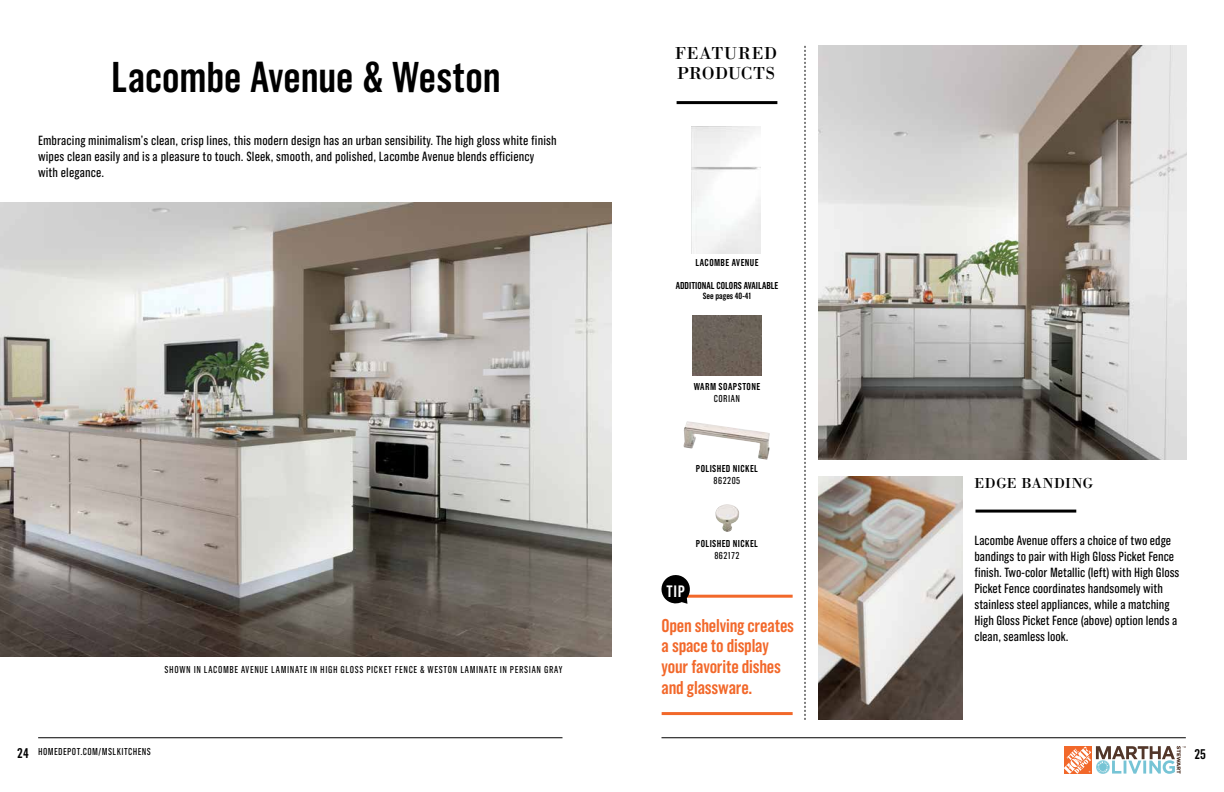
<style>
.page{position:relative;width:1224px;height:792px;background:#fff}
.page>*{position:absolute;margin:0;border:0;box-sizing:border-box;transform-origin:0 0}
.t1{font:600 43px "Grotzec Head Condensed";color:#000}
.t2{font:600 18.5px/20.8px "Grotzec Head Condensed";letter-spacing:-.01em;color:#f2682a}
.t3{font:18px/20px "Bodoni BT";letter-spacing:.02em;color:#000}
.t4{font:600 16.5px "Grotzec Head Condensed";color:#fff}
.t5{font:15px "Bodoni BT";letter-spacing:.025em;color:#000}
.t6{font:600 14px "Grotzec Head Condensed";color:#000}
.t7{font:13.2px/16px "Grotzec Head Condensed";color:#000}
.t8{font:10px "Grotzec Head Condensed";letter-spacing:.055em;color:#000}
.t9{font:600 10px "Grotzec Head Condensed";letter-spacing:.035em;color:#000}
.t10{font:600 10px "Grotzec Head Condensed";color:#000}
.t11{font:600 9px "Grotzec Head Condensed";color:#000}
</style>
<div class="page">
<hr style="left:661px;top:738px;width:525px;height:1px;background:#000">
<hr style="left:38px;top:738px;width:524px;height:1px;background:#000">
<svg style="left:1064px;top:746px;width:122px;height:28px"></svg>
<img style="left:818px;top:45px;width:368px;height:414px">
<img style="left:0;top:202px;width:612px;height:455px">
<svg style="left:805px;top:46px;width:1px;height:674px"></svg>
<img style="left:693px;top:316px;width:68px;height:60px">
<img style="left:683px;top:421px;width:87px;height:39px">
<img style="left:716px;top:504px;width:23px;height:28px">
<hr style="left:976px;top:510px;width:100px;height:3px;background:#000">
<img style="left:818px;top:477px;width:144px;height:243px">
<hr style="left:662px;top:712px;width:131px;height:3px;background:#f2682a">
<hr style="left:686px;top:595px;width:107px;height:3px;background:#f2682a">
<svg style="left:661px;top:575px;width:30px;height:29px"></svg>
<hr style="left:677px;top:101px;width:100px;height:3px;background:#000">
<img style="left:691px;top:127px;width:70px;height:126px">
<h1 class="t1" style="left:111px;top:53px;width:391px">Lacombe Avenue &amp; Weston</h1>
<p class="t7" style="left:38px;top:132px;width:520px">Embracing minimalism’s clean, crisp lines, this modern design has an urban sensibility. The high gloss white finish wipes clean easily and is a pleasure to touch. Sleek, smooth, and polished, Lacombe Avenue blends efficiency with elegance.</p>
<p class="t8" style="left:165px;top:664px;width:399px">SHOWN IN LACOMBE AVENUE LAMINATE IN HIGH GLOSS PICKET FENCE &amp; WESTON LAMINATE IN PERSIAN GRAY</p>
<h3 class="t3" style="left:675px;top:42px;width:104px">FEATURED<br>PRODUCTS</h3>
<p class="t9" style="left:695px;top:257px;width:65px">LACOMBE AVENUE</p>
<p class="t10" style="left:676px;top:280px;width:104px">ADDITIONAL COLORS AVAILABLE</p>
<p class="t11" style="left:703px;top:291px;width:50px">See pages 40-41</p>
<p class="t9" style="left:694px;top:381px;width:68px">WARM SOAPSTONE</p>
<p class="t8" style="left:714px;top:393px;width:28px">CORIAN</p>
<p class="t9" style="left:696px;top:463px;width:64px">POLISHED NICKEL</p>
<p class="t8" style="left:714px;top:475px;width:28px">862205</p>
<p class="t4" style="left:666px;top:582px;width:20px">TIP</p>
<p class="t9" style="left:696px;top:538px;width:64px">POLISHED NICKEL</p>
<p class="t8" style="left:714px;top:550px;width:27px">862172</p>
<h2 class="t2" style="left:662px;top:614px;width:134px">Open shelving creates a space to display your favorite dishes and glassware.</h2>
<p class="t5" style="left:974px;top:474px;width:120px">EDGE BANDING</p>
<p class="t7" style="left:974px;top:532px;width:206px">Lacombe Avenue offers a choice of two edge bandings to pair with High Gloss Picket Fence finish. Two-color Metallic (left) with High Gloss Picket Fence coordinates handsomely with stainless steel appliances, while a matching High Gloss Picket Fence (above) option lends a clean, seamless look.</p>
<p class="t6" style="left:17px;top:745px;width:13px">24</p>
<p class="t6" style="left:1194px;top:746px;width:13px">25</p>
<p class="t8" style="left:38px;top:746px;width:114px">HOMEDEPOT.COM/MSLKITCHENS</p>
</div>
